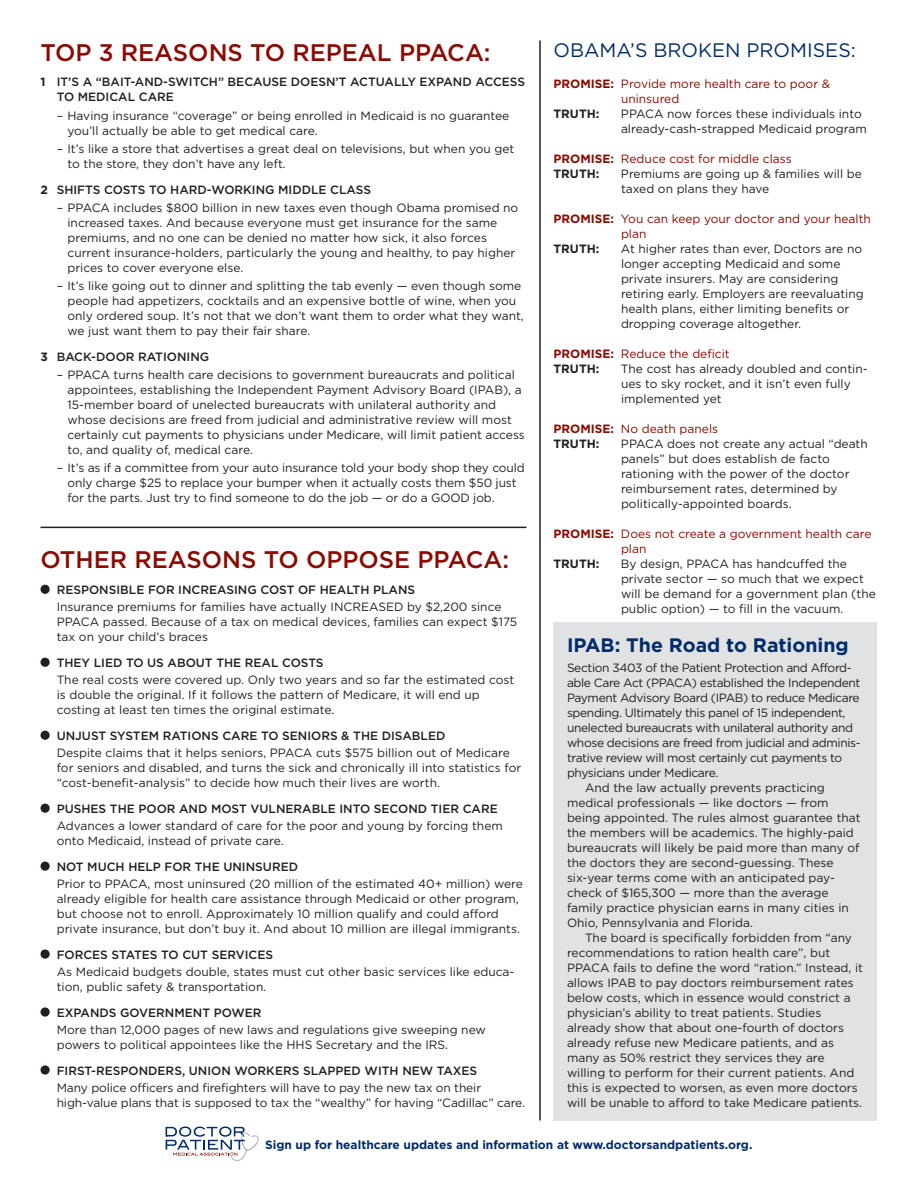
<style>
.page{position:relative;width:918px;height:1188px;background:#fff}
.page>*{position:absolute;margin:0;border:0;box-sizing:border-box;transform-origin:0 0}
.t1{font:500 24px "Gotham";color:#8b0a02}
.t2{font:700 19.5px "Gotham";color:#002c6b}
.t3{font:19.5px "Gotham";color:#002c6b}
.t4{font:12px/15px "Gotham";color:#231f20}
.t5{font:500 12px/15px "Gotham";color:#231f20}
.t6{font:12px/15px "Gotham";letter-spacing:-.03em;color:#231f20}
.t7{font:12px/15px "Gotham";color:#8b0a02}
.t8{font:700 12px "Gotham";color:#002c6b}
.t9{font:700 12px "Gotham";color:#231f20}
.s1{font-weight:700}
</style>
<div class="page">
<hr style="left:40px;top:527px;width:486px;height:1px;background:#231f20">
<div style="left:40px;top:585px;width:10px;height:9px;background:#231f20;border-radius:50%"></div>
<div style="left:40px;top:658px;width:10px;height:9px;background:#231f20;border-radius:50%"></div>
<div style="left:40px;top:731px;width:10px;height:9px;background:#231f20;border-radius:50%"></div>
<div style="left:40px;top:804px;width:10px;height:9px;background:#231f20;border-radius:50%"></div>
<div style="left:40px;top:862px;width:10px;height:9px;background:#231f20;border-radius:50%"></div>
<div style="left:40px;top:950px;width:10px;height:9px;background:#231f20;border-radius:50%"></div>
<svg style="left:40px;top:1007px;width:10px;height:10px"></svg>
<svg style="left:40px;top:1065px;width:10px;height:10px"></svg>
<div style="left:554px;top:622px;width:324px;height:498px;background:#e1e2e4"></div>
<hr style="left:539px;top:40px;width:2px;height:1080px;background:#231f20">
<svg style="left:166px;top:1127px;width:92px;height:34px"></svg>
<p class="t3" style="left:554px;top:39px;width:304px">OBAMA’S BROKEN PROMISES:</p>
<p class="t7" style="left:621px;top:76px;width:211px;text-indent:-68px"><span class="s1">PROMISE:</span> Provide more health care to poor &amp; uninsured</p>
<p class="t9" style="left:554px;top:107px;width:47px">TRUTH:</p>
<p class="t4" style="left:621px;top:106px;width:247px">PPACA now forces these individuals into already-cash-strapped Medicaid program</p>
<p class="t7" style="left:554px;top:151px;width:240px"><span class="s1">PROMISE:</span> Reduce cost for middle class</p>
<p class="t9" style="left:554px;top:167px;width:47px">TRUTH:</p>
<p class="t4" style="left:621px;top:166px;width:242px">Premiums are going up &amp; families will be taxed on plans they have</p>
<p class="t7" style="left:621px;top:211px;width:251px;text-indent:-68px"><span class="s1">PROMISE:</span> You can keep your doctor and your health plan</p>
<p class="t9" style="left:554px;top:242px;width:47px">TRUTH:</p>
<p class="t4" style="left:621px;top:241px;width:244px">At higher rates than ever, Doctors are no longer accepting Medicaid and some private insurers. May are considering retiring early. Employers are reevaluating health plans, either limiting benefits or dropping coverage altogether.</p>
<p class="t7" style="left:554px;top:346px;width:178px"><span class="s1">PROMISE:</span> Reduce the deficit</p>
<p class="t9" style="left:554px;top:362px;width:47px">TRUTH:</p>
<p class="t4" style="left:621px;top:361px;width:248px">The cost has already doubled and contin&shy;ues to sky rocket, and it isn’t even fully implemented yet</p>
<p class="t7" style="left:554px;top:421px;width:166px"><span class="s1">PROMISE:</span> No death panels</p>
<p class="t9" style="left:554px;top:437px;width:47px">TRUTH:</p>
<p class="t4" style="left:621px;top:436px;width:248px">PPACA does not create any actual “death panels” but does establish de facto rationing with the power of the doctor reimbursement rates, determined by politically-appointed boards.</p>
<p class="t7" style="left:621px;top:526px;width:252px;text-indent:-68px"><span class="s1">PROMISE:</span> Does not create a government health care plan</p>
<p class="t9" style="left:554px;top:557px;width:47px">TRUTH:</p>
<p class="t4" style="left:621px;top:556px;width:256px">By design, PPACA has handcuffed the private sector — so much that we expect will be demand for a government plan (the public option) — to fill in the vacuum.</p>
<p class="t2" style="left:567px;top:633px;width:283px">IPAB: The Road to Rationing</p>
<p class="t6" style="left:567px;top:660px;width:295px">Section 3403 of the Patient Protection and Afford&shy;able Care Act (PPACA) established the Independent Payment Advisory Board (IPAB) to reduce Medicare spending. Ultimately this panel of 15 independent, unelected bureaucrats with unilateral authority and whose decisions are freed from judicial and adminis&shy;trative review will most certainly cut payments to physicians under Medicare.</p>
<p class="t4" style="left:567px;top:780px;width:295px;text-indent:18px">And the law actually prevents practicing medical professionals — like doctors — from being appointed. The rules almost guarantee that the members will be academics. The highly-paid bureaucrats will likely be paid more than many of the doctors they are second-guessing. These six-year terms come with an anticipated pay&shy;check of $165,300 — more than the average family practice physician earns in many cities in Ohio, Pennsylvania and Florida.</p>
<p class="t4" style="left:567px;top:930px;width:298px;text-indent:18px">The board is specifically forbidden from “any recommendations to ration health care”, but PPACA fails to define the word “ration.” Instead, it allows IPAB to pay doctors reimbursement rates below costs, which in essence would constrict a physician’s ability to treat patients. Studies already show that about one-fourth of doctors already refuse new Medicare patients, and as many as 50% restrict they services they are willing to perform for their current patients. And this is expected to worsen, as even more doctors will be unable to afford to take Medicare patients.</p>
<p class="t8" style="left:265px;top:1138px;width:489px">Sign up for healthcare updates and information at www.doctorsandpatients.org.</p>
<p class="t1" style="left:40px;top:38px;width:452px">TOP 3 REASONS TO REPEAL PPACA:</p>
<p class="t5" style="left:57px;top:74px;width:470px;text-indent:-16px"><span class="s1">1</span> IT’S A “BAIT-AND-SWITCH” BECAUSE DOESN’T ACTUALLY EXPAND ACCESS<br>TO MEDICAL CARE</p>
<p class="t4" style="left:68px;top:108px;width:443px;text-indent:-11px">– Having insurance “coverage” or being enrolled in Medicaid is no guarantee you’ll actually be able to get medical care.</p>
<p class="t4" style="left:68px;top:141px;width:448px;text-indent:-11px">– It’s like a store that advertises a great deal on televisions, but when you get to the store, they don’t have any left.</p>
<p class="t5" style="left:40px;top:182px;width:332px"><span class="s1">2</span> SHIFTS COSTS TO HARD-WORKING MIDDLE CLASS</p>
<p class="t4" style="left:68px;top:200px;width:452px;text-indent:-11px">– PPACA includes $800 billion in new taxes even though Obama promised no increased taxes. And because everyone must get insurance for the same premiums, and no one can be denied no matter how sick, it also forces current insurance-holders, particularly the young and healthy, to pay higher prices to cover everyone else.</p>
<p class="t4" style="left:68px;top:278px;width:458px;text-indent:-11px">– It’s like going out to dinner and splitting the tab evenly — even though some people had appetizers, cocktails and an expensive bottle of wine, when you only ordered soup. It’s not that we don’t want them to order what they want, we just want them to pay their fair share.</p>
<p class="t5" style="left:40px;top:349px;width:170px"><span class="s1">3</span> BACK-DOOR RATIONING</p>
<p class="t4" style="left:68px;top:367px;width:459px;text-indent:-11px">– PPACA turns health care decisions to government bureaucrats and political appointees, establishing the Independent Payment Advisory Board (IPAB), a 15-member board of unelected bureaucrats with unilateral authority and whose decisions are freed from judicial and administrative review will most certainly cut payments to physicians under Medicare, will limit patient access to, and quality of, medical care.</p>
<p class="t4" style="left:68px;top:460px;width:459px;text-indent:-11px">– It’s as if a committee from your auto insurance told your body shop they could only charge $25 to replace your bumper when it actually costs them $50 just for the parts. Just try to find someone to do the job — or do a GOOD job.</p>
<p class="t1" style="left:40px;top:546px;width:470px">OTHER REASONS TO OPPOSE PPACA:</p>
<p class="t5" style="left:57px;top:582px;width:360px">RESPONSIBLE FOR INCREASING COST OF HEALTH PLANS</p>
<p class="t4" style="left:57px;top:599px;width:462px">Insurance premiums for families have actually INCREASED by $2,200 since<br>PPACA passed. Because of a tax on medical devices, families can expect $175 tax on your child’s braces</p>
<p class="t5" style="left:57px;top:655px;width:268px">THEY LIED TO US ABOUT THE REAL COSTS</p>
<p class="t4" style="left:57px;top:672px;width:459px">The real costs were covered up. Only two years and so far the estimated cost is double the original. If it follows the pattern of Medicare, it will end up costing at least ten times the original estimate.</p>
<p class="t5" style="left:57px;top:728px;width:390px">UNJUST SYSTEM RATIONS CARE TO SENIORS &amp; THE DISABLED</p>
<p class="t4" style="left:57px;top:745px;width:466px">Despite claims that it helps seniors, PPACA cuts $575 billion out of Medicare for seniors and disabled, and turns the sick and chronically ill into statistics for “cost-benefit-analysis” to decide how much their lives are worth.</p>
<p class="t5" style="left:57px;top:801px;width:443px">PUSHES THE POOR AND MOST VULNERABLE INTO SECOND TIER CARE</p>
<p class="t4" style="left:57px;top:818px;width:448px">Advances a lower standard of care for the poor and young by forcing them onto Medicaid, instead of private care.</p>
<p class="t5" style="left:57px;top:859px;width:243px">NOT MUCH HELP FOR THE UNINSURED</p>
<p class="t4" style="left:57px;top:876px;width:468px">Prior to PPACA, most uninsured (20 million of the estimated 40+ million) were already eligible for health care assistance through Medicaid or other program, but choose not to enroll. Approximately 10 million qualify and could afford private insurance, but don’t buy it. And about 10 million are illegal immigrants.</p>
<p class="t5" style="left:57px;top:947px;width:218px">FORCES STATES TO CUT SERVICES</p>
<p class="t4" style="left:57px;top:964px;width:459px">As Medicaid budgets double, states must cut other basic services like educa&shy;tion, public safety &amp; transportation.</p>
<p class="t5" style="left:57px;top:1005px;width:206px">EXPANDS GOVERNMENT POWER</p>
<p class="t4" style="left:57px;top:1022px;width:431px">More than 12,000 pages of new laws and regulations give sweeping new powers to political appointees like the HHS Secretary and the IRS.</p>
<p class="t5" style="left:57px;top:1063px;width:422px">FIRST-RESPONDERS, UNION WORKERS SLAPPED WITH NEW TAXES</p>
<p class="t4" style="left:57px;top:1080px;width:470px">Many police officers and firefighters will have to pay the new tax on their high-value plans that is supposed to tax the “wealthy” for having “Cadillac” care.</p>
</div>
